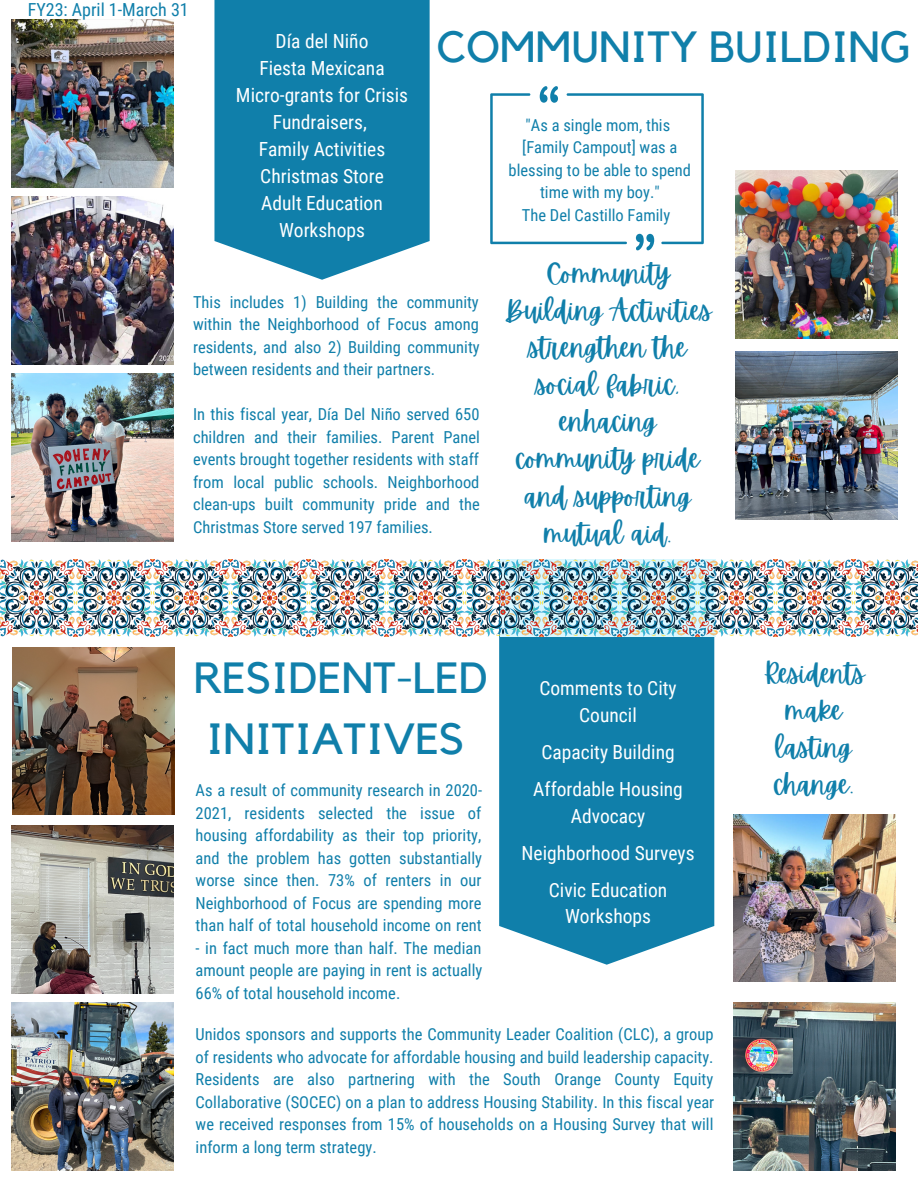
<style>
.page{position:relative;width:918px;height:1188px;background:#fff}
.page>*{position:absolute;margin:0;border:0;box-sizing:border-box;transform-origin:0 0}
.t1{font:43.5px/60.8px "Kollektif";color:#107faa}
.t2{font:27px/37.2px "Apricots";color:#107faa;text-align:center}
.t3{font:19.5px/27px "Roboto Condensed";color:#fff;text-align:center}
.t4{font:18px "Roboto Condensed";color:#107faa}
.t5{font:16.5px/22.5px "Roboto Condensed";color:#107faa;text-align:justify}
</style>
<div class="page">
<img style="left:11px;top:374px;width:162px;height:168px">
<img style="left:11px;top:20px;width:162px;height:167px">
<img style="left:736px;top:352px;width:162px;height:167px">
<div style="left:499px;top:637px;width:215px;height:328px;background:#107faa"></div>
<img style="left:734px;top:814px;width:162px;height:168px">
<img style="left:733px;top:1003px;width:162px;height:167px">
<img style="left:11px;top:1003px;width:162px;height:167px">
<img style="left:11px;top:825px;width:162px;height:168px">
<img style="left:11px;top:197px;width:162px;height:167px">
<img style="left:736px;top:170px;width:162px;height:168px">
<img style="left:0;top:559px;width:918px;height:78px">
<svg style="left:214px;top:0;width:216px;height:280px;background:#2288b0"></svg>
<img style="left:13px;top:647px;width:162px;height:168px">
<svg style="left:490px;top:86px;width:214px;height:164px"></svg>
<p class="t4" style="left:28px;top:0;width:163px">FY23: April 1-March 31</p>
<p class="t3" style="left:276px;top:28px;width:94px">Día del Niño</p>
<p class="t3" style="left:259px;top:55px;width:127px">Fiesta Mexicana</p>
<p class="t3" style="left:236px;top:82px;width:174px">Micro-grants for Crisis<br>Fundraisers,</p>
<p class="t3" style="left:259px;top:136px;width:128px;text-align:left">Family Activities<br>Christmas Store</p>
<p class="t3" style="left:261px;top:190px;width:123px">Adult Education<br>Workshops</p>
<p class="t1" style="left:437px;top:18px;width:476px">COMMUNITY BUILDING</p>
<p class="t5" style="left:526px;top:114px;width:146px">"As a single mom, this</p>
<p class="t5" style="left:509px;top:137px;width:184px;text-align:center">[Family Campout] was a blessing to be able to spend time with my boy."</p>
<p class="t5" style="left:522px;top:204px;width:150px">The Del Castillo Family</p>
<p class="t5" style="left:193px;top:291px;width:288px">This includes 1) Building the community within the Neighborhood of Focus among residents, and also 2) Building community between residents and their partners.</p>
<p class="t5" style="left:193px;top:403px;width:288px">In this fiscal year, Día Del Niño served 650 children and their families. Parent Panel events brought together residents with staff from local public schools. Neighborhood clean-ups built community pride and the Christmas Store served 197 families.</p>
<p class="t2" style="left:504px;top:255px;width:209px">Community<br>Building Activities strengthen the social fabric, enhacing community pride and supporting mutual aid.</p>
<p class="t2" style="left:763px;top:655px;width:103px">Residents</p>
<p class="t2" style="left:786px;top:692px;width:58px">make</p>
<p class="t2" style="left:776px;top:729px;width:77px">lasting</p>
<p class="t1" style="left:194px;top:650px;width:296px">RESIDENT-LED<br>INITIATIVES</p>
<p class="t3" style="left:539px;top:675px;width:139px">Comments to City<br>Council</p>
<p class="t3" style="left:541px;top:739px;width:135px">Capacity Building</p>
<p class="t3" style="left:533px;top:776px;width:151px">Affordable Housing<br>Advocacy</p>
<p class="t3" style="left:522px;top:839px;width:175px">Neighborhood Surveys</p>
<p class="t3" style="left:549px;top:876px;width:120px">Civic Education<br>Workshops</p>
<p class="t5" style="left:196px;top:779px;width:288px">As a result of community research in 2020-</p>
<p class="t2" style="left:774px;top:767px;width:81px">change.</p>
<p class="t5" style="left:196px;top:802px;width:288px">2021, residents selected the issue of housing affordability as their top priority, and the problem has gotten substantially worse since then. 73% of renters in our Neighborhood of Focus are spending more than half of total household income on rent</p>
<p class="t5" style="left:196px;top:937px;width:288px">- in fact much more than half. The median amount people are paying in rent is actually 66% of total household income.</p>
<p class="t5" style="left:196px;top:1023px;width:520px">Unidos sponsors and supports the Community Leader Coalition (CLC), a group of residents who advocate for affordable housing and build leadership capacity.<br>Residents are also partnering with the South Orange County Equity Collaborative (SOCEC) on a plan to address Housing Stability. In this fiscal year we received responses from 15% of households on a Housing Survey that will inform a long term strategy.</p>
</div>
